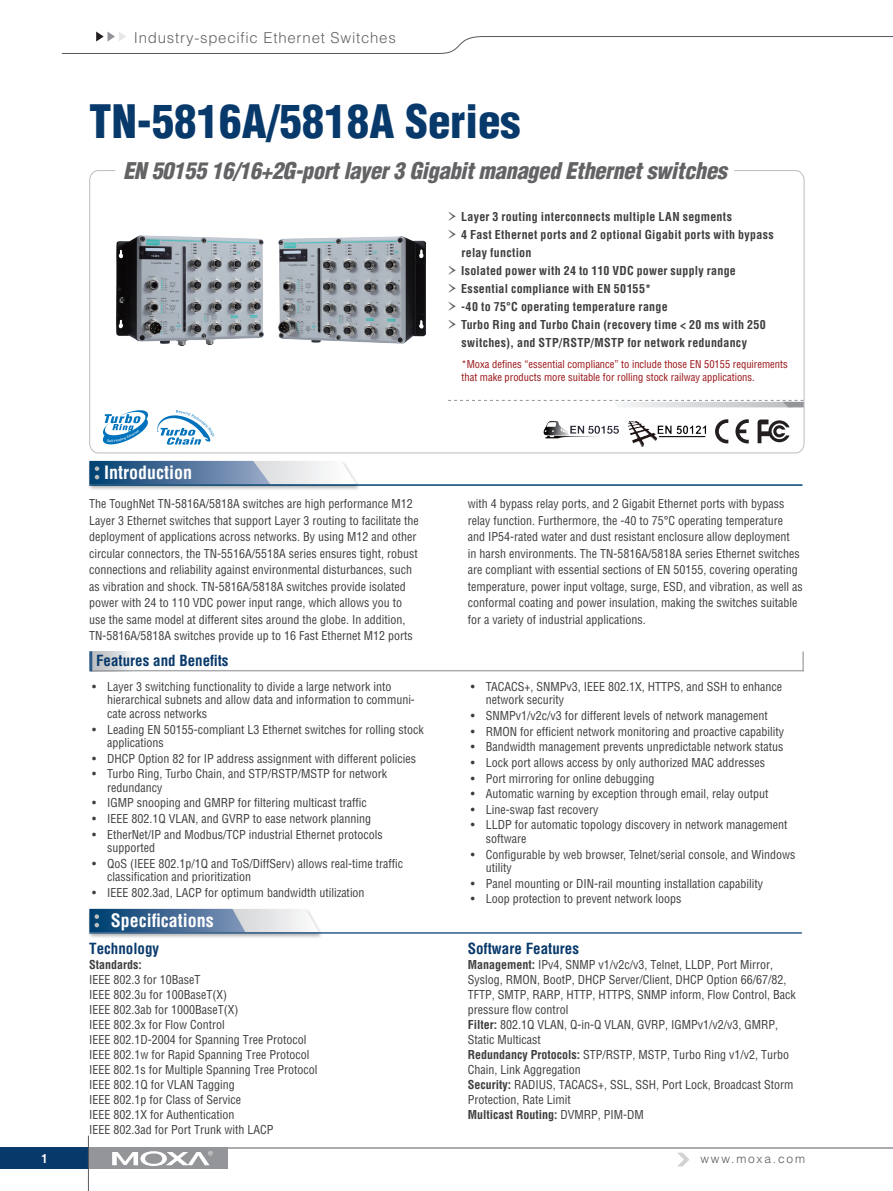
<style>
.page{position:relative;width:893px;height:1191px;background:#fff}
.page>*{position:absolute;margin:0;border:0;box-sizing:border-box;transform-origin:0 0}
.pro_name{font:900 condensed 45px "Helvetica";color:#08396b}
.pro_des{font:italic 900 condensed 22.5px "Helvetica";letter-spacing:-.015em;color:#636366}
.topic{font:700 condensed 18px "Helvetica";color:#fff}
.IND_spec_group{font:700 condensed 15px "Helvetica";color:#08396b}
.t1{font:300 15px "Helvetica";letter-spacing:.05em;color:#636366}
.body{font:condensed 12px/16.5px "Helvetica";color:#3e3e3f}
.IND_spec_item{font:condensed 12px/15px "Helvetica";color:#3e3e3f}
.IND_spec_item-2{font:700 condensed 12px/18px "Helvetica";letter-spacing:.02em;color:#3e3e3f}
.IND_spec_item-3{font:700 condensed 12px "Helvetica";color:#3e3e3f}
.t2{font:300 12px "Helvetica";letter-spacing:.15em;color:#57585a}
.t3{font:700 condensed 12px "Helvetica";color:#fff}
.IND_features_note{font:condensed 10.5px/12.6px "Helvetica";color:#9a1317}
.s1{font-family:"Garamond Premr Pro";font-weight:400;font-stretch:normal;font-size:24px;color:#636366}
.s2{font-weight:700}
.s3{font-weight:400}
</style>
<div class="page">
<svg style="left:61px;top:32px;width:832px;height:22px"></svg>
<hr style="left:0;top:1147px;width:893px;height:1px;background:#57585a">
<div style="left:0;top:1147px;width:90px;height:22px;background:#08396b"></div>
<div style="left:90px;top:1147px;width:138px;height:22px;background:#939598"></div>
<svg style="left:112px;top:1151px;width:101px;height:15px"></svg>
<hr style="left:88px;top:1135px;width:1px;height:56px;background:#59595c">
<svg style="left:678px;top:1152px;width:11px;height:14px"></svg>
<div style="left:87px;top:908px;width:237px;height:31px;background:#231f20;opacity:.35"></div>
<svg style="left:89px;top:909px;width:230px;height:23px;background:#7994b0"></svg>
<hr style="left:89px;top:932px;width:713px;height:1px;background:#2d5a88">
<div style="left:87px;top:461px;width:274px;height:30px;background:#231f20;opacity:.35"></div>
<svg style="left:89px;top:461px;width:267px;height:23px"></svg>
<hr style="left:89px;top:484px;width:713px;height:2px;background:#004171">
<svg style="left:92px;top:651px;width:38px;height:19px"></svg>
<hr style="left:90px;top:670px;width:714px;height:1px;background:#939598">
<hr style="left:89px;top:651px;width:3px;height:20px;background:#2d5a88">
<hr style="left:802px;top:651px;width:2px;height:20px;background:#939598">
<img style="left:117px;top:235px;width:147px;height:111px">
<img style="left:278px;top:237px;width:147px;height:107px">
<svg style="left:448px;top:400px;width:356px;height:7px"></svg>
<svg style="left:715px;top:419px;width:13px;height:24px"></svg>
<svg style="left:735px;top:419px;width:14px;height:24px"></svg>
<svg style="left:758px;top:419px;width:32px;height:24px"></svg>
<svg style="left:157px;top:410px;width:57px;height:35px"></svg>
<svg style="left:103px;top:410px;width:45px;height:34px"></svg>
<img style="left:628px;top:422px;width:79px;height:24px">
<img style="left:543px;top:421px;width:76px;height:18px">
<p class="t1" style="left:134px;top:29px;width:263px">Industry-specific Ethernet Switches</p>
<p class="pro_name" style="left:89px;top:93px;width:433px">TN-5816A/5818A Series</p>
<p class="pro_des" style="left:123px;top:157px;width:605px">EN 50155 16/16+2G-port layer 3 Gigabit managed Ethernet switches</p>
<p class="topic" style="left:104px;top:461px;width:90px">Introduction</p>
<p class="IND_spec_item-2" style="left:446px;top:208px;width:287px"><span class="s1">›</span> Layer 3 routing interconnects multiple LAN segments</p>
<p class="IND_spec_item-2" style="left:461px;top:226px;width:314px;text-indent:-15px"><span class="s1">›</span> 4 Fast Ethernet ports and 2 optional Gigabit ports with bypass relay function</p>
<p class="IND_spec_item-2" style="left:446px;top:262px;width:291px"><span class="s1">›</span> Isolated power with 24 to 110 VDC power supply range</p>
<p class="IND_spec_item-2" style="left:446px;top:280px;width:206px"><span class="s1">›</span> Essential compliance with EN 50155*</p>
<p class="IND_spec_item-2" style="left:446px;top:298px;width:223px"><span class="s1">›</span> -40 to 75°C operating temperature range</p>
<p class="IND_spec_item-2" style="left:446px;top:316px;width:321px;text-align:center"><span class="s1">›</span> Turbo Ring and Turbo Chain (recovery time &lt; 20 ms with 250 switches), and STP/RSTP/MSTP for network redundancy</p>
<p class="IND_features_note" style="left:461px;top:358px;width:328px">*Moxa defines “essential compliance” to include those EN 50155 requirements that make products more suitable for rolling stock railway applications.</p>
<p class="body" style="left:89px;top:495px;width:331px">The ToughNet TN-5816A/5818A switches are high performance M12<br>Layer 3 Ethernet switches that support Layer 3 routing to facilitate the deployment of applications across networks. By using M12 and other circular connectors, the TN-5516A/5518A series ensures tight, robust connections and reliability against environmental disturbances, such as vibration and shock. TN-5816A/5818A switches provide isolated power with 24 to 110 VDC power input range, which allows you to use the same model at different sites around the globe. In addition, TN-5816A/5818A switches provide up to 16 Fast Ethernet M12 ports</p>
<p class="body" style="left:468px;top:495px;width:336px">with 4 bypass relay ports, and 2 Gigabit Ethernet ports with bypass relay function. Furthermore, the -40 to 75°C operating temperature and IP54-rated water and dust resistant enclosure allow deployment<br>in harsh environments. The TN-5816A/5818A series Ethernet switches are compliant with essential sections of EN 50155, covering operating temperature, power input voltage, surge, ESD, and vibration, as well as conformal coating and power insulation, making the switches suitable for a variety of industrial applications.</p>
<p class="body" style="left:107px;top:679px;width:309px;line-height:13.5px;text-indent:-15px">• Layer 3 switching functionality to divide a large network into hierarchical subnets and allow data and information to communi&shy;cate across networks</p>
<p class="body" style="left:107px;top:722px;width:318px;line-height:13.5px;text-indent:-15px">• Leading EN 50155-compliant L3 Ethernet switches for rolling stock applications</p>
<p class="body" style="left:92px;top:750px;width:325px">• DHCP Option 82 for IP address assignment with different policies</p>
<p class="body" style="left:107px;top:767px;width:281px;line-height:13.5px;text-indent:-15px">• Turbo Ring, Turbo Chain, and STP/RSTP/MSTP for network redundancy</p>
<p class="body" style="left:92px;top:794px;width:276px">• IGMP snooping and GMRP for filtering multicast traffic</p>
<p class="body" style="left:92px;top:810px;width:280px">• IEEE 802.1Q VLAN, and GVRP to ease network planning</p>
<p class="body" style="left:107px;top:827px;width:277px;line-height:13.5px;text-indent:-15px">• EtherNet/IP and Modbus/TCP industrial Ethernet protocols supported</p>
<p class="body" style="left:107px;top:856px;width:297px;line-height:13.5px;text-indent:-15px">• QoS (IEEE 802.1p/1Q and ToS/DiffServ) allows real-time traffic classification and prioritization</p>
<p class="body" style="left:92px;top:884px;width:274px">• IEEE 802.3ad, LACP for optimum bandwidth utilization</p>
<p class="IND_spec_group" style="left:96px;top:651px;width:134px">Features and Benefits</p>
<p class="body" style="left:486px;top:679px;width:298px;line-height:13.5px;text-indent:-15px">• TACACS+, SNMPv3, IEEE 802.1X, HTTPS, and SSH to enhance network security</p>
<p class="body" style="left:471px;top:707px;width:298px">• SNMPv1/v2c/v3 for different levels of network management</p>
<p class="body" style="left:471px;top:723px;width:315px">• RMON for efficient network monitoring and proactive capability</p>
<p class="body" style="left:471px;top:738px;width:314px">• Bandwidth management prevents unpredictable network status</p>
<p class="body" style="left:471px;top:754px;width:296px">• Lock port allows access by only authorized MAC addresses</p>
<p class="body" style="left:471px;top:769px;width:185px">• Port mirroring for online debugging</p>
<p class="body" style="left:471px;top:785px;width:299px">• Automatic warning by exception through email, relay output</p>
<p class="body" style="left:471px;top:801px;width:129px">• Line-swap fast recovery</p>
<p class="body" style="left:486px;top:818px;width:303px;line-height:13.5px;text-indent:-15px">• LLDP for automatic topology discovery in network management software</p>
<p class="body" style="left:486px;top:847px;width:311px;line-height:13.5px;text-indent:-15px">• Configurable by web browser, Telnet/serial console, and Windows utility</p>
<p class="body" style="left:471px;top:875px;width:294px">• Panel mounting or DIN-rail mounting installation capability</p>
<p class="body" style="left:471px;top:890px;width:212px">• Loop protection to prevent network loops</p>
<p class="topic" style="left:111px;top:909px;width:104px">Specifications</p>
<p class="IND_spec_group" style="left:89px;top:939px;width:71px">Technology</p>
<p class="IND_spec_item" style="left:89px;top:957px;width:230px"><span class="s2">Standards:<br></span>IEEE 802.3 for 10BaseT<br>IEEE 802.3u for 100BaseT(X)<br>IEEE 802.3ab for 1000BaseT(X)<br>IEEE 802.3x for Flow Control<br>IEEE 802.1D-2004 for Spanning Tree Protocol<br>IEEE 802.1w for Rapid Spanning Tree Protocol<br>IEEE 802.1s for Multiple Spanning Tree Protocol<br>IEEE 802.1Q for VLAN Tagging<br>IEEE 802.1p for Class of Service<br>IEEE 802.1X for Authentication<br>IEEE 802.3ad for Port Trunk with LACP</p>
<p class="IND_spec_group" style="left:468px;top:939px;width:113px">Software Features</p>
<p class="IND_spec_item" style="left:468px;top:957px;width:330px"><span class="s2">Management:</span> IPv4, SNMP v1/v2c/v3, Telnet, LLDP, Port Mirror, Syslog, RMON, BootP, DHCP Server/Client, DHCP Option 66/67/82, TFTP, SMTP, RARP, HTTP, HTTPS, SNMP inform, Flow Control, Back pressure flow control</p>
<p class="IND_spec_item" style="left:468px;top:1017px;width:312px"><span class="s2">Filter:</span> 802.1Q VLAN, Q-in-Q VLAN, GVRP, IGMPv1/v2/v3, GMRP,<br>Static Multicast</p>
<p class="IND_spec_item" style="left:468px;top:1047px;width:323px"><span class="s2">Redundancy Protocols:</span> STP/RSTP, MSTP, Turbo Ring v1/v2, Turbo<br>Chain, Link Aggregation</p>
<p class="IND_spec_item" style="left:468px;top:1077px;width:327px"><span class="s2">Security:</span> RADIUS, TACACS+, SSL, SSH, Port Lock, Broadcast Storm<br>Protection, Rate Limit</p>
<p class="IND_spec_item-3" style="left:468px;top:1107px;width:178px">Multicast Routing: <span class="s3">DVMRP, PIM-DM</span></p>
<p class="t3" style="left:41px;top:1151px;width:7px">1</p>
<p class="t2" style="left:700px;top:1151px;width:106px">www.moxa.com</p>
</div>
